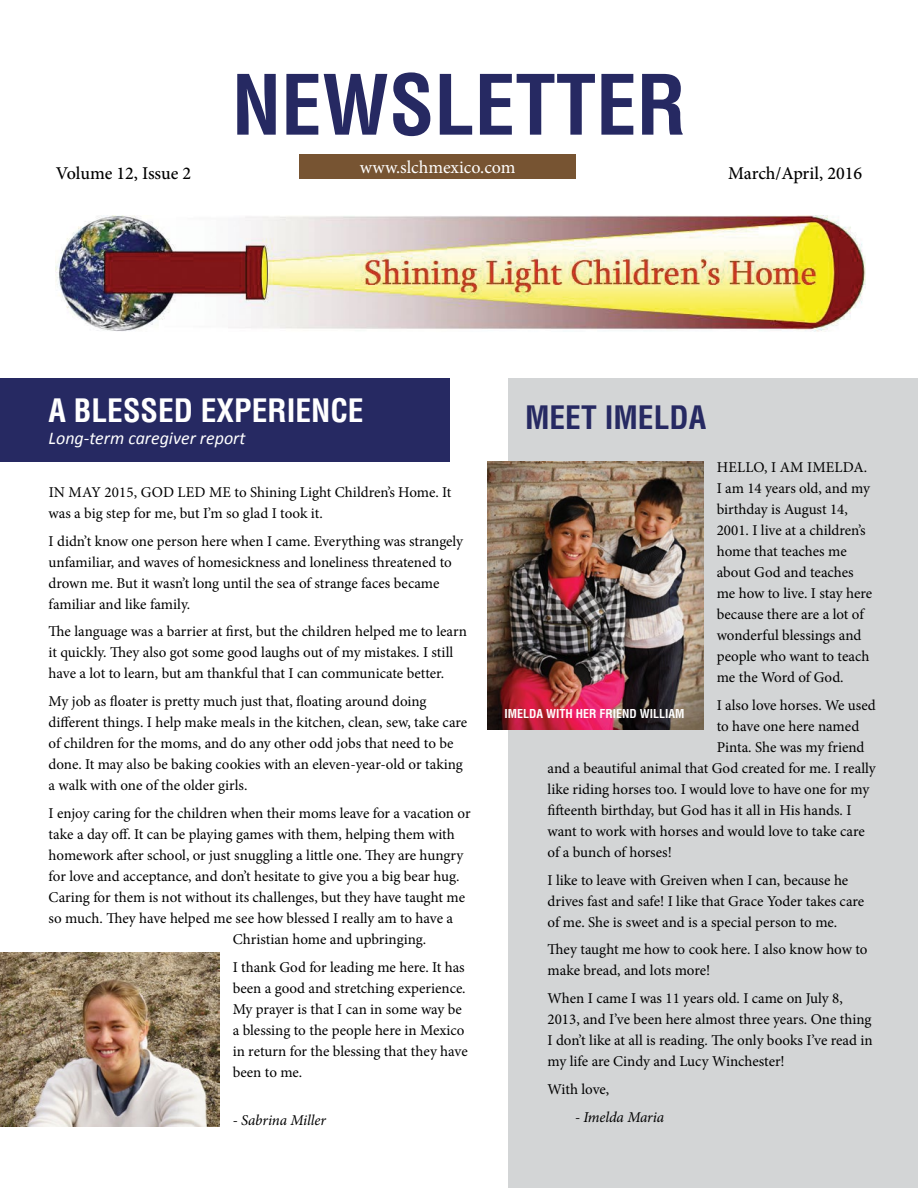
<style>
.page{position:relative;width:918px;height:1188px;background:#fff}
.page>*{position:absolute;margin:0;border:0;box-sizing:border-box;transform-origin:0 0}
.t1{font:700 condensed 81px "Helvetica LT Std";color:#262962}
.t2{font:700 condensed 31.5px "Helvetica LT Std";color:#fff}
.t3{font:700 condensed 31.5px "Helvetica LT Std";color:#262962}
.t4{font:500 18px "Minion Pro";letter-spacing:-.005em;color:#000}
.t5{font:italic 18px "Calibri";color:#fff}
.t6{font:18px "Minion Pro";color:#fff}
.t7{font:15px/21px "Minion Pro";letter-spacing:-.005em;color:#000}
.t8{font:italic 15px "Minion Pro";letter-spacing:-.005em;color:#000}
.t9{font:700 condensed 12px "Helvetica LT Std";color:#fff}
</style>
<div class="page">
<div style="left:299px;top:154px;width:277px;height:25px;background:#775432"></div>
<img style="left:56px;top:216px;width:810px;height:116px">
<div style="left:0;top:378px;width:450px;height:84px;background:#262962"></div>
<div style="left:508px;top:378px;width:410px;height:810px;background:#d3d5d6"></div>
<img style="left:488px;top:461px;width:215px;height:268px">
<img style="left:0;top:953px;width:219px;height:173px">
<p class="t1" style="left:232px;top:54px;width:456px">NEWSLETTER</p>
<p class="t4" style="left:56px;top:162px;width:137px">Volume 12, Issue 2</p>
<p class="t6" style="left:360px;top:155px;width:157px">www.slchmexico.com</p>
<p class="t4" style="left:728px;top:162px;width:135px">March/April, 2016</p>
<p class="t2" style="left:49px;top:391px;width:317px">A BLESSED EXPERIENCE</p>
<p class="t5" style="left:49px;top:426px;width:198px">Long-term caregiver report</p>
<p class="t7" style="left:49px;top:482px;width:404px">IN MAY 2015, GOD LED ME to Shining Light Children’s Home. It was a big step for me, but I’m so glad I took it.</p>
<p class="t7" style="left:49px;top:530px;width:416px">I didn’t know one person here when I came. Everything was strangely unfamiliar, and waves of homesickness and loneliness threatened to drown me. But it wasn’t long until the sea of strange faces became familiar and like family.</p>
<p class="t7" style="left:49px;top:621px;width:420px">The language was a barrier at first, but the children helped me to learn it quickly. They also got some good laughs out of my mistakes. I still have a lot to learn, but am thankful that I can communicate better.</p>
<p class="t7" style="left:49px;top:691px;width:420px">My job as floater is pretty much just that, floating around doing different things. I help make meals in the kitchen, clean, sew, take care of children for the moms, and do any other odd jobs that need to be done. It may also be baking cookies with an eleven-year-old or taking a walk with one of the older girls.</p>
<p class="t7" style="left:49px;top:803px;width:424px">I enjoy caring for the children when their moms leave for a vacation or</p>
<p class="t7" style="left:49px;top:824px;width:408px">take a day off. It can be playing games with them, helping them with</p>
<p class="t7" style="left:49px;top:845px;width:416px">homework after school, or just snuggling a little one. They are hungry</p>
<p class="t7" style="left:49px;top:866px;width:412px">for love and acceptance, and don’t hesitate to give you a big bear hug.</p>
<p class="t7" style="left:49px;top:887px;width:418px">Caring for them is not without its challenges, but they have taught me</p>
<p class="t7" style="left:49px;top:908px;width:406px">so much. They have helped me see how blessed I really am to have a</p>
<p class="t7" style="left:233px;top:929px;width:195px">Christian home and upbringing.</p>
<p class="t7" style="left:233px;top:956px;width:237px">I thank God for leading me here. It has been a good and stretching experience.<br>My prayer is that I can in some way be a blessing to the people here in Mexico in return for the blessing that they have been to me.</p>
<p class="t8" style="left:233px;top:1110px;width:95px">- Sabrina Miller</p>
<p class="t3" style="left:525px;top:398px;width:183px">MEET IMELDA</p>
<p class="t7" style="left:717px;top:457px;width:157px">HELLO, I AM IMELDA.<br>I am 14 years old, and my birthday is August 14,<br>2001. I live at a children’s home that teaches me about God and teaches me how to live. I stay here because there are a lot of wonderful blessings and people who want to teach me the Word of God.</p>
<p class="t7" style="left:717px;top:695px;width:161px">I also love horses. We used</p>
<p class="t7" style="left:717px;top:716px;width:144px">to have one here named</p>
<p class="t7" style="left:717px;top:737px;width:149px">Pinta. She was my friend</p>
<p class="t7" style="left:548px;top:758px;width:330px">and a beautiful animal that God created for me. I really</p>
<p class="t7" style="left:548px;top:779px;width:323px">like riding horses too. I would love to have one for my</p>
<p class="t7" style="left:548px;top:800px;width:305px">fifteenth birthday, but God has it all in His hands. I</p>
<p class="t7" style="left:548px;top:821px;width:319px">want to work with horses and would love to take care</p>
<p class="t7" style="left:548px;top:842px;width:126px">of a bunch of horses!</p>
<p class="t7" style="left:548px;top:869px;width:318px">I like to leave with Greiven when I can, because he drives fast and safe! I like that Grace Yoder takes care of me. She is sweet and is a special person to me.</p>
<p class="t7" style="left:548px;top:939px;width:321px">They taught me how to cook here. I also know how to make bread, and lots more!</p>
<p class="t7" style="left:548px;top:988px;width:327px">When I came I was 11 years old. I came on July 8, 2013, and I’ve been here almost three years. One thing I don’t like at all is reading. The only books I’ve read in my life are Cindy and Lucy Winchester!</p>
<p class="t7" style="left:548px;top:1079px;width:63px">With love,</p>
<p class="t8" style="left:575px;top:1106px;width:91px">- Imelda Maria</p>
<p class="t9" style="left:505px;top:707px;width:182px">IMELDA WITH HER FRIEND WILLIAM</p>
</div>
